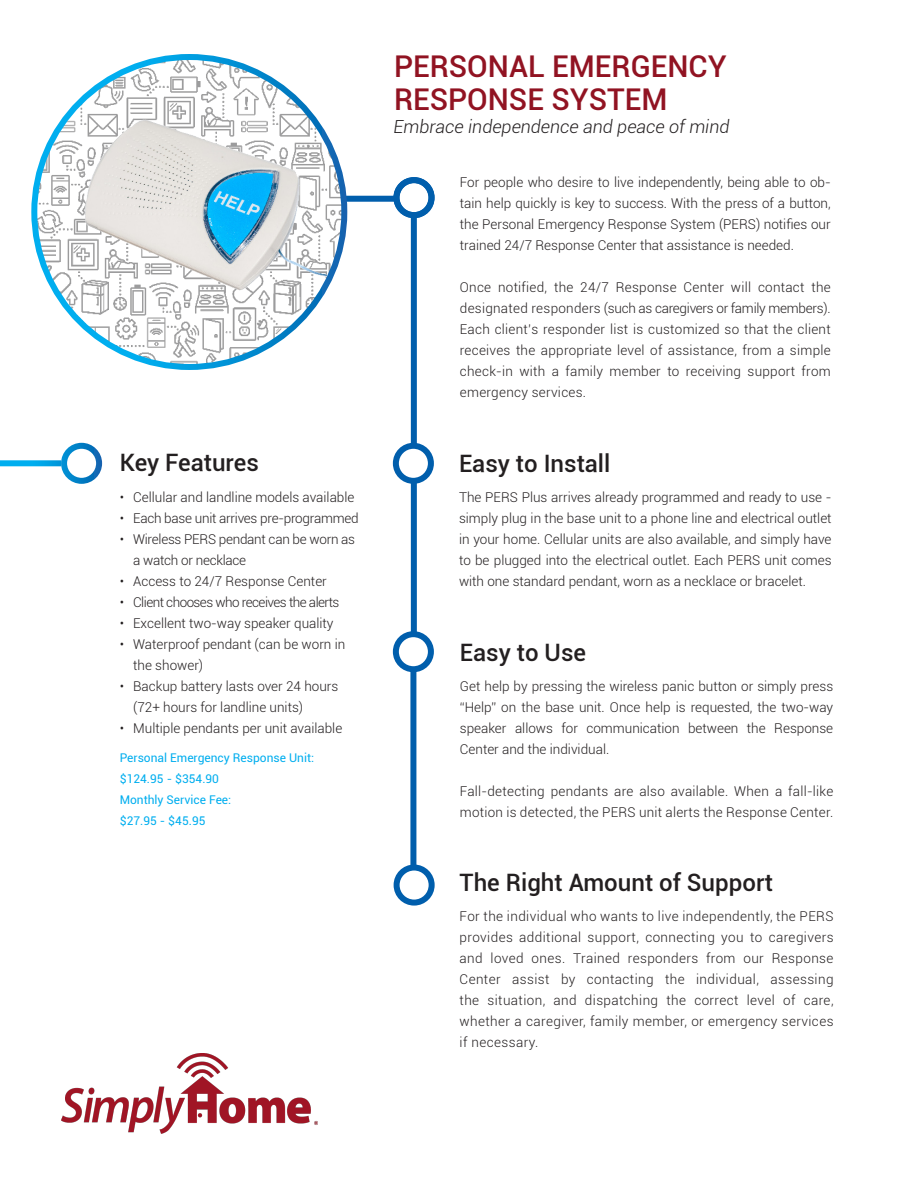
<style>
.page{position:relative;width:918px;height:1188px;background:#fff}
.page>*{position:absolute;margin:0;border:0;box-sizing:border-box;transform-origin:0 0}
._2017_Paragraph{font:500 30px/33px "Roboto";color:#911322}
._2017_Paragraph-2{font:500 24px "Roboto";color:#231f20}
._2017_Paragraph-3{font:italic 300 18px "Roboto";color:#231f20}
._2017_Paragraph-4{font:300 13.5px/21px "Roboto";color:#231f20;text-align:justify}
._2017_Paragraph-5{font:300 13.5px/21px "Roboto";letter-spacing:.02em;color:#231f20}
._2017_Paragraph-6{font:300 13.5px/21px "Roboto";letter-spacing:-.02em;color:#231f20}
._2017_Paragraph-7{font:300 13.5px "Roboto";letter-spacing:-.04em;color:#231f20}
._2017_Paragraph-8{font:12px "Roboto";color:#00aeef}
</style>
<div class="page">
<div style="left:343px;top:196px;width:53px;height:6px;background:#005eac"></div>
<img style="left:35px;top:57px;width:309px;height:310px">
<div style="left:61px;top:443px;width:41px;height:41px;border:6px solid #fff;border-radius:50%"></div>
<svg style="left:0;top:460px;width:61px;height:6px"></svg>
<img style="left:61px;top:1054px;width:257px;height:80px">
<div style="left:394px;top:177px;width:41px;height:41px;border:6px solid #005eac;border-radius:50%"></div>
<div style="left:393px;top:177px;width:41px;height:41px;border:6px solid #005eac;border-radius:50%"></div>
<div style="left:411px;top:216px;width:6px;height:231px;background:#005eac"></div>
<div style="left:411px;top:481px;width:6px;height:154px;background:#005eac"></div>
<div style="left:410px;top:669px;width:6px;height:199px;background:#005eac"></div>
<div style="left:393px;top:443px;width:41px;height:41px;border:6px solid #005eac;border-radius:50%"></div>
<div style="left:393px;top:631px;width:41px;height:41px;border:6px solid #005eac;border-radius:50%"></div>
<div style="left:394px;top:865px;width:41px;height:41px;border:6px solid #005eac;border-radius:50%"></div>
<img style="left:54px;top:118px;width:272px;height:185px">
<h2 class="_2017_Paragraph-2" style="left:120px;top:446px;width:141px">Key Features</h2>
<p class="_2017_Paragraph-4" style="left:120px;top:486px;width:236px">• Cellular and landline models available</p>
<p class="_2017_Paragraph-6" style="left:120px;top:507px;width:240px">• Each base unit arrives pre-programmed</p>
<p class="_2017_Paragraph-6" style="left:133px;top:528px;width:224px;text-indent:-14px">• Wireless PERS pendant can be worn as a watch or necklace</p>
<p class="_2017_Paragraph-4" style="left:120px;top:570px;width:209px">• Access to 24/7 Response Center</p>
<p class="_2017_Paragraph-7" style="left:120px;top:593px;width:221px">• Client chooses who receives the alerts</p>
<p class="_2017_Paragraph-4" style="left:120px;top:612px;width:215px">• Excellent two-way speaker quality</p>
<p class="_2017_Paragraph-4" style="left:133px;top:633px;width:214px;text-indent:-14px">• Waterproof pendant (can be worn in the shower)</p>
<p class="_2017_Paragraph-4" style="left:133px;top:675px;width:207px;text-indent:-14px">• Backup battery lasts over 24 hours (72+ hours for landline units)</p>
<p class="_2017_Paragraph-4" style="left:120px;top:717px;width:224px">• Multiple pendants per unit available</p>
<p class="_2017_Paragraph-8" style="left:120px;top:749px;width:196px">Personal Emergency Response Unit:</p>
<p class="_2017_Paragraph-8" style="left:120px;top:770px;width:101px">$124.95 - $354.90</p>
<p class="_2017_Paragraph-8" style="left:120px;top:791px;width:113px">Monthly Service Fee:</p>
<p class="_2017_Paragraph-8" style="left:120px;top:812px;width:87px">$27.95 - $45.95</p>
<p class="_2017_Paragraph" style="left:394px;top:48px;width:334px">PERSONAL EMERGENCY<br>RESPONSE SYSTEM</p>
<p class="_2017_Paragraph-3" style="left:394px;top:114px;width:337px">Embrace independence and peace of mind</p>
<p class="_2017_Paragraph-4" style="left:460px;top:172px;width:372px">For people who desire to live independently, being able to ob&shy;tain help quickly is key to success. With the press of a button, the Personal Emergency Response System (PERS) notifies our trained 24/7 Response Center that assistance is needed.</p>
<p class="_2017_Paragraph-4" style="left:460px;top:277px;width:372px">Once notified, the 24/7 Response Center will contact the designated responders (such as caregivers or family members).<br>Each client’s responder list is customized so that the client receives the appropriate level of assistance, from a simple check-in with a family member to receiving support from emergency services.</p>
<p class="_2017_Paragraph-2" style="left:459px;top:447px;width:153px">Easy to Install</p>
<p class="_2017_Paragraph-4" style="left:459px;top:486px;width:374px">The PERS Plus arrives already programmed and ready to use - simply plug in the base unit to a phone line and electrical outlet in your home. Cellular units are also available, and simply have to be plugged into the electrical outlet. Each PERS unit comes with one standard pendant, worn as a necklace or bracelet.</p>
<p class="_2017_Paragraph-2" style="left:460px;top:635px;width:128px">Easy to Use</p>
<p class="_2017_Paragraph-4" style="left:460px;top:675px;width:375px">Get help by pressing the wireless panic button or simply press “Help” on the base unit. Once help is requested, the two-way speaker allows for communication between the Response Center and the individual.</p>
<p class="_2017_Paragraph-5" style="left:460px;top:780px;width:375px">Fall-detecting pendants are also available. When a fall-like motion is detected, the PERS unit alerts the Response Center.</p>
<p class="_2017_Paragraph-2" style="left:460px;top:866px;width:315px">The Right Amount of Support</p>
<p class="_2017_Paragraph-4" style="left:460px;top:905px;width:375px">For the individual who wants to live independently, the PERS provides additional support, connecting you to caregivers and loved ones. Trained responders from our Response Center assist by contacting the individual, assessing the situation, and dispatching the correct level of care, whether a caregiver, family member, or emergency services if necessary.</p>
</div>
